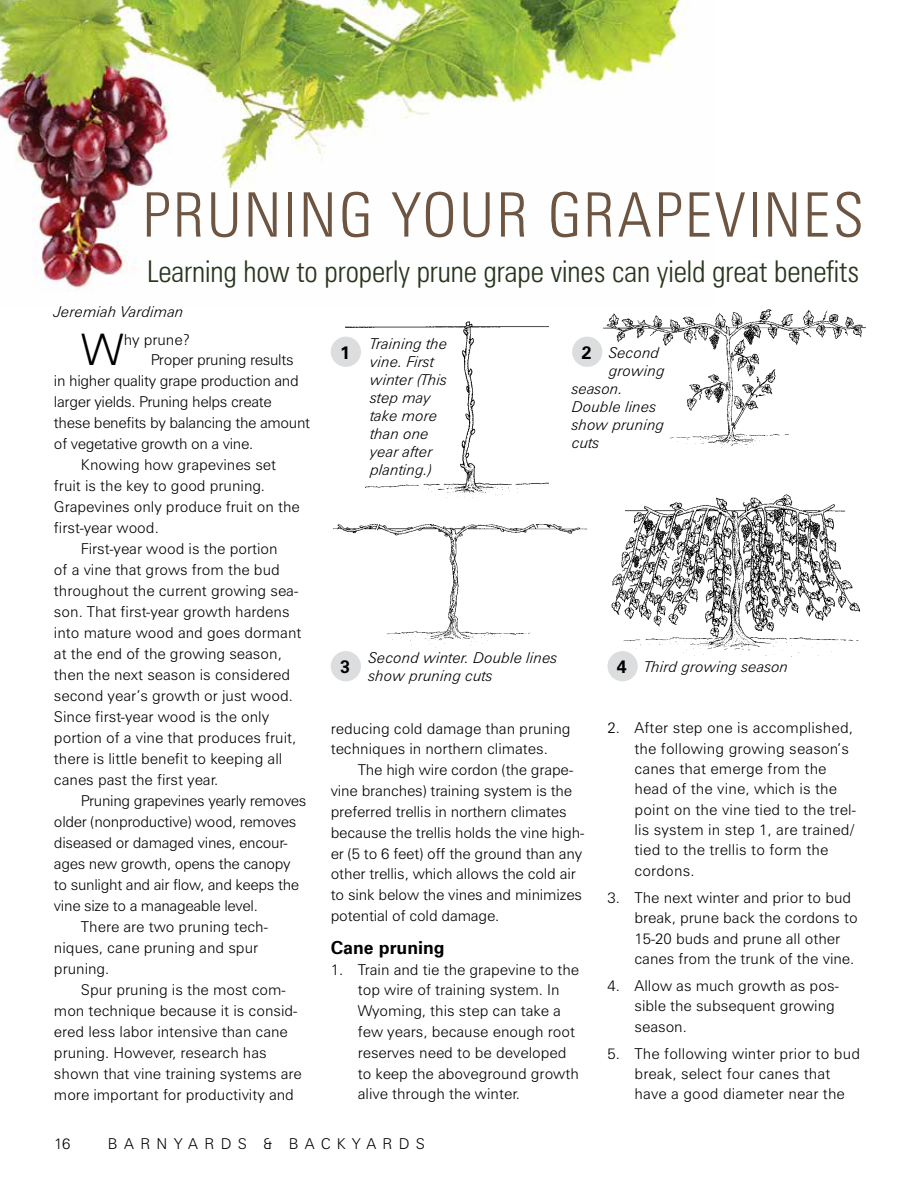
<style>
.page{position:relative;width:918px;height:1188px;background:#fff}
.page>*{position:absolute;margin:0;border:0;box-sizing:border-box;transform-origin:0 0}
.t1{font:300 condensed 61.5px "Zurich BT";letter-spacing:.05em;color:#6d5541}
.t2{font:300 43.5px "Zurich BT";color:#000}
.t3{font:300 condensed 30px "Zurich BT";letter-spacing:-.005em;color:#28351d}
.t4{font:700 18px "Zurich BT";color:#000}
.t5{font:300 15px/20.9px "Zurich BT";color:#000}
.t6{font:300 15px "Zurich BT";letter-spacing:-.02em;color:#000}
.t7{font:italic 300 15px/18px "Zurich BT";color:#000}
.t8{font:300 15px "Zurich BT";letter-spacing:.42em;color:#000}
.s1{font-weight:700;font-style:normal;font-size:18px}
</style>
<div class="page">
<img style="left:0;top:0;width:689px;height:290px">
<img style="left:341px;top:321px;width:208px;height:177px">
<img style="left:611px;top:494px;width:249px;height:163px">
<div style="left:331px;top:337px;width:30px;height:30px;background:#dcddde;border-radius:50%"></div>
<div style="left:607px;top:651px;width:31px;height:30px;background:#dcddde;border-radius:50%"></div>
<img style="left:333px;top:525px;width:254px;height:124px">
<div style="left:331px;top:651px;width:30px;height:30px;background:#dcddde;border-radius:50%"></div>
<img style="left:597px;top:309px;width:269px;height:139px">
<div style="left:572px;top:337px;width:30px;height:30px;background:#dcddde;border-radius:50%"></div>
<h1 class="t1" style="left:143px;top:177px;width:723px">PRUNING YOUR GRAPEVINES</h1>
<h3 class="t3" style="left:147px;top:253px;width:714px">Learning how to properly prune grape vines can yield great benefits</h3>
<p class="t7" style="left:54px;top:302px;width:131px">Jeremiah Vardiman</p>
<h2 class="t2" style="left:81px;top:323px;width:44px">W</h2>
<p class="t5" style="left:124px;top:329px;width:68px">hy prune?</p>
<p class="t6" style="left:151px;top:351px;width:145px">Proper pruning results</p>
<p class="t6" style="left:54px;top:372px;width:246px">in higher quality grape production and</p>
<p class="t6" style="left:54px;top:393px;width:219px">larger yields. Pruning helps create</p>
<p class="t6" style="left:54px;top:414px;width:258px">these benefits by balancing the amount</p>
<p class="t6" style="left:54px;top:435px;width:201px">of vegetative growth on a vine.</p>
<p class="t5" style="left:81px;top:454px;width:197px">Knowing how grapevines set</p>
<p class="t5" style="left:54px;top:475px;width:213px">fruit is the key to good pruning.</p>
<p class="t5" style="left:54px;top:496px;width:247px">Grapevines only produce fruit on the</p>
<p class="t5" style="left:54px;top:517px;width:106px">first-year wood.</p>
<p class="t5" style="left:81px;top:538px;width:198px">First-year wood is the portion</p>
<p class="t5" style="left:54px;top:559px;width:227px">of a vine that grows from the bud</p>
<p class="t5" style="left:54px;top:580px;width:246px">throughout the current growing sea-</p>
<p class="t5" style="left:54px;top:601px;width:237px">son. That first-year growth hardens</p>
<p class="t5" style="left:54px;top:622px;width:249px">into mature wood and goes dormant</p>
<p class="t5" style="left:54px;top:643px;width:229px">at the end of the growing season,</p>
<p class="t5" style="left:54px;top:664px;width:238px">then the next season is considered</p>
<p class="t5" style="left:54px;top:685px;width:241px">second year’s growth or just wood.</p>
<p class="t5" style="left:54px;top:706px;width:217px">Since first-year wood is the only</p>
<p class="t5" style="left:54px;top:727px;width:244px">portion of a vine that produces fruit,</p>
<p class="t5" style="left:54px;top:748px;width:230px">there is little benefit to keeping all</p>
<p class="t5" style="left:54px;top:769px;width:166px">canes past the first year.</p>
<p class="t6" style="left:81px;top:791px;width:227px">Pruning grapevines yearly removes</p>
<p class="t6" style="left:54px;top:812px;width:244px">older (nonproductive) wood, removes</p>
<p class="t6" style="left:54px;top:833px;width:235px">diseased or damaged vines, encour-</p>
<p class="t6" style="left:54px;top:854px;width:238px">ages new growth, opens the canopy</p>
<p class="t6" style="left:54px;top:875px;width:247px">to sunlight and air flow, and keeps the</p>
<p class="t6" style="left:54px;top:896px;width:205px">vine size to a manageable level.</p>
<p class="t5" style="left:81px;top:916px;width:188px">There are two pruning tech-</p>
<p class="t5" style="left:54px;top:937px;width:206px">niques, cane pruning and spur</p>
<p class="t5" style="left:54px;top:958px;width:57px">pruning.</p>
<p class="t5" style="left:81px;top:979px;width:206px">Spur pruning is the most com-</p>
<p class="t5" style="left:54px;top:1000px;width:245px">mon technique because it is consid-</p>
<p class="t5" style="left:54px;top:1021px;width:235px">ered less labor intensive than cane</p>
<p class="t5" style="left:54px;top:1042px;width:214px">pruning. However, research has</p>
<p class="t5" style="left:54px;top:1063px;width:249px">shown that vine training systems are</p>
<p class="t5" style="left:54px;top:1084px;width:241px">more important for productivity and</p>
<p class="t4" style="left:340px;top:341px;width:11px">1</p>
<p class="t7" style="left:370px;top:334px;width:79px">Training the vine. First winter (This step may take more than one year after planting.)</p>
<p class="t7" style="left:581px;top:344px;width:80px"><span class="s1">2</span> Second</p>
<p class="t7" style="left:609px;top:362px;width:57px">growing</p>
<p class="t7" style="left:572px;top:380px;width:52px">season.</p>
<p class="t7" style="left:572px;top:398px;width:86px">Double lines</p>
<p class="t7" style="left:572px;top:416px;width:94px">show pruning</p>
<p class="t7" style="left:572px;top:434px;width:29px">cuts</p>
<p class="t4" style="left:340px;top:656px;width:11px">3</p>
<p class="t7" style="left:369px;top:649px;width:190px">Second winter. Double lines show pruning cuts</p>
<p class="t7" style="left:645px;top:658px;width:145px">Third growing season</p>
<p class="t4" style="left:617px;top:656px;width:11px">4</p>
<p class="t5" style="left:331px;top:718px;width:241px">reducing cold damage than pruning techniques in northern climates.</p>
<p class="t5" style="left:331px;top:759px;width:255px;text-indent:27px">The high wire cordon (the grape&shy;vine branches) training system is the preferred trellis in northern climates because the trellis holds the vine high&shy;er (5 to 6 feet) off the ground than any other trellis, which allows the cold air to sink below the vines and minimizes potential of cold damage.</p>
<p class="t4" style="left:331px;top:936px;width:115px">Cane pruning</p>
<p class="t5" style="left:358px;top:959px;width:223px;text-indent:-27px">1. Train and tie the grapevine to the top wire of training system. In<br>Wyoming, this step can take a few years, because enough root reserves need to be developed to keep the aboveground growth alive through the winter.</p>
<p class="t5" style="left:634px;top:718px;width:223px;line-height:20.4px;text-indent:-27px">2. After step one is accomplished, the following growing season’s canes that emerge from the head of the vine, which is the point on the vine tied to the trel&shy;lis system in step 1, are trained/ tied to the trellis to form the cordons.</p>
<p class="t5" style="left:634px;top:887px;width:225px;line-height:20.4px;text-indent:-27px">3. The next winter and prior to bud break, prune back the cordons to<br>15-20 buds and prune all other canes from the trunk of the vine.</p>
<p class="t5" style="left:634px;top:975px;width:206px;line-height:20.4px;text-indent:-27px">4. Allow as much growth as pos&shy;sible the subsequent growing season.</p>
<p class="t5" style="left:634px;top:1043px;width:227px;line-height:20.4px;text-indent:-27px">5. The following winter prior to bud break, select four canes that have a good diameter near the</p>
<p class="t5" style="left:54px;top:1133px;width:18px">16</p>
<p class="t8" style="left:108px;top:1135px;width:318px">BARNYARDS &amp; BACKYARDS</p>
</div>
